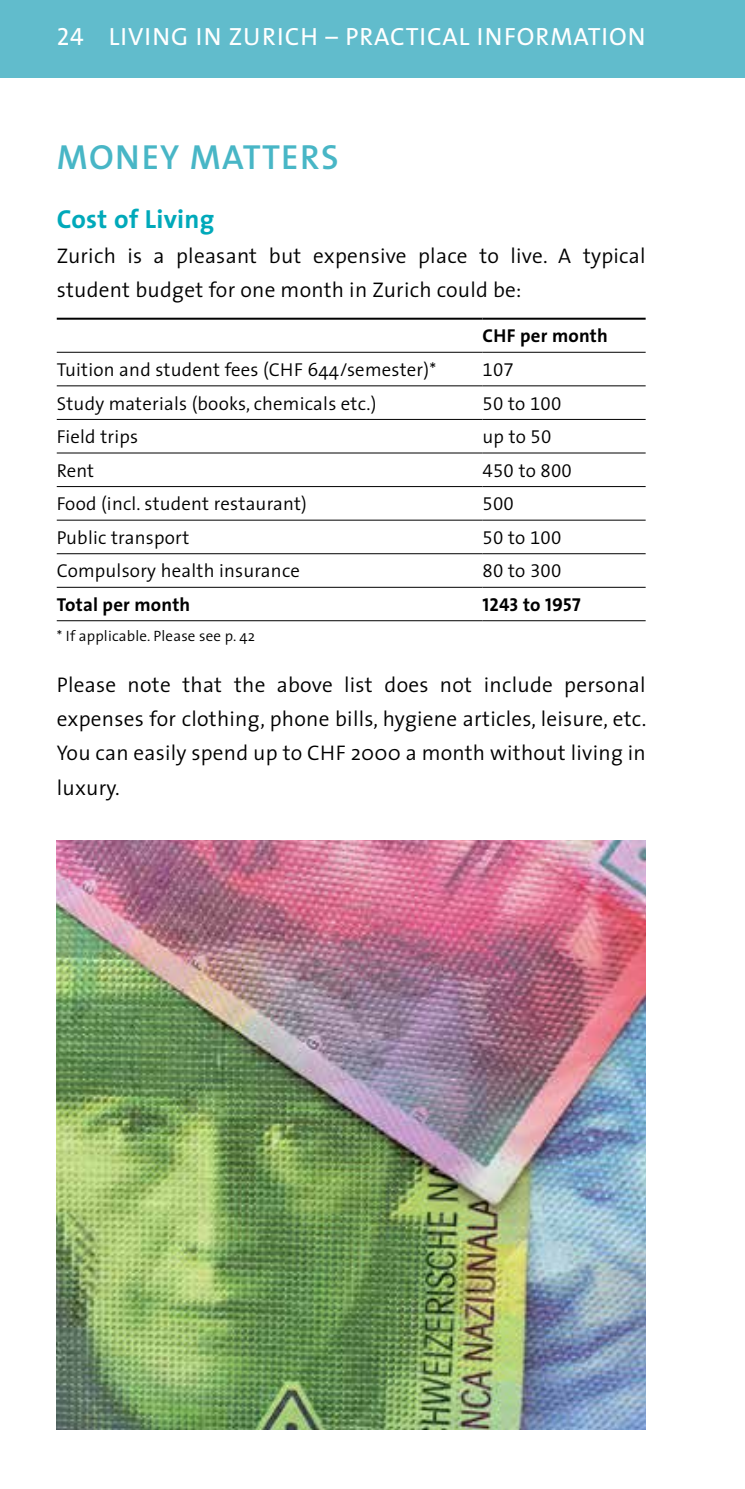
<style>
.page{position:relative;width:745px;height:1489px;background:#fff}
.page>*{position:absolute;margin:0;border:0;box-sizing:border-box;transform-origin:0 0}
.t1{font:600 35px "The Sans";letter-spacing:.04em;color:#48b6c6}
.t2{font:700 26.25px "The Sans";letter-spacing:.01em;color:#00a9ba}
.t3{font:25px "The Sans";letter-spacing:.04em;color:#fff}
.t4{font:300 21.25px/34.2px "The Sans";letter-spacing:.01em;color:#000}
.t5{font:300 18.75px "The Sans";letter-spacing:.01em;color:#000}
.t6{font:18.75px "The Sans Semi Light Expert";letter-spacing:.01em;color:#000}
.t7{font:700 18.75px "The Sans";letter-spacing:.01em;color:#000}
.t8{font:18.75px "The Sans Bold Caps";letter-spacing:.01em;color:#000}
.t9{font:300 15px "The Sans";letter-spacing:.01em;color:#000}
.s1{font-family:"The Sans Caps"}
.s2{font-family:"The Sans";font-weight:300}
.s3{font-family:"The Sans Semi Light Expert";font-weight:400}
.s4{font-family:"The Sans";font-weight:700}
</style>
<div class="page">
<hr style="left:57px;top:318px;width:425px;height:2px;background:#000">
<hr style="left:482px;top:318px;width:163px;height:2px;background:#000">
<hr style="left:57px;top:352px;width:425px;height:1px;background:#000">
<hr style="left:482px;top:352px;width:163px;height:1px;background:#000">
<hr style="left:57px;top:385px;width:425px;height:1px;background:#000">
<hr style="left:482px;top:385px;width:163px;height:1px;background:#000">
<hr style="left:57px;top:419px;width:425px;height:1px;background:#000">
<hr style="left:482px;top:419px;width:163px;height:1px;background:#000">
<hr style="left:57px;top:452px;width:425px;height:1px;background:#000">
<hr style="left:482px;top:452px;width:163px;height:1px;background:#000">
<hr style="left:57px;top:486px;width:425px;height:1px;background:#000">
<hr style="left:482px;top:486px;width:163px;height:1px;background:#000">
<hr style="left:57px;top:519px;width:425px;height:1px;background:#000">
<hr style="left:482px;top:519px;width:163px;height:1px;background:#000">
<hr style="left:57px;top:553px;width:425px;height:1px;background:#000">
<hr style="left:482px;top:553px;width:163px;height:1px;background:#000">
<hr style="left:57px;top:586px;width:425px;height:1px;background:#000">
<hr style="left:482px;top:586px;width:163px;height:1px;background:#000">
<hr style="left:57px;top:620px;width:425px;height:1px;background:#000">
<hr style="left:482px;top:620px;width:163px;height:1px;background:#000">
<img style="left:57px;top:840px;width:588px;height:588px">
<div style="left:0;top:0;width:744px;height:78px;background:#61bccc"></div>
<p class="t3" style="left:57px;top:16px;width:63px"><span class="s1">24</span> LIVI</p>
<p class="t3" style="left:152px;top:16px;width:494px">NG I N ZURICH – PRACTICAL INFORMATION</p>
<h1 class="t1" style="left:57px;top:128px;width:280px">MONEY MATTERS</h1>
<p class="t2" style="left:57px;top:197px;width:159px">Cost of Living</p>
<p class="t4" style="left:57px;top:238px;width:590px">Zurich is a pleasant but expensive place to live. A typical student budget for one month in Zurich could be:</p>
<p class="t7" style="left:482px;top:320px;width:127px">CHF per month</p>
<p class="t5" style="left:57px;top:354px;width:381px">Tuition and student fees (CHF 644/semester)*</p>
<p class="t6" style="left:482px;top:354px;width:33px">107</p>
<p class="t5" style="left:57px;top:387px;width:321px">Study materials (books, chemicals etc.)</p>
<p class="t6" style="left:482px;top:387px;width:80px">50 <span class="s2">to</span> 100</p>
<p class="t5" style="left:57px;top:421px;width:83px">Field trips</p>
<p class="t5" style="left:482px;top:421px;width:70px">up to <span class="s3">50</span></p>
<p class="t5" style="left:57px;top:455px;width:39px">Rent</p>
<p class="t6" style="left:482px;top:455px;width:91px">450 <span class="s2">to</span> 800</p>
<p class="t5" style="left:57px;top:488px;width:251px">Food (incl. student restaurant)</p>
<p class="t6" style="left:482px;top:488px;width:33px">500</p>
<p class="t5" style="left:57px;top:522px;width:134px">Public transport</p>
<p class="t6" style="left:482px;top:522px;width:80px">50 <span class="s2">to</span> 100</p>
<p class="t5" style="left:57px;top:555px;width:244px">Compulsory health insurance</p>
<p class="t6" style="left:482px;top:555px;width:80px">80 <span class="s2">to</span> 300</p>
<p class="t7" style="left:57px;top:588px;width:135px">Total per month</p>
<p class="t8" style="left:482px;top:588px;width:100px">1243 <span class="s4">to</span> 1957</p>
<p class="t9" style="left:57px;top:623px;width:199px">* If applicable. Please see p. 42</p>
<p class="t4" style="left:57px;top:666px;width:591px;text-align:justify">Please note that the above list does not include personal expenses for clothing, phone bills, hygiene articles, leisure, etc.<br>You can easily spend up to CHF 2000 a month without living in luxury.</p>
</div>
